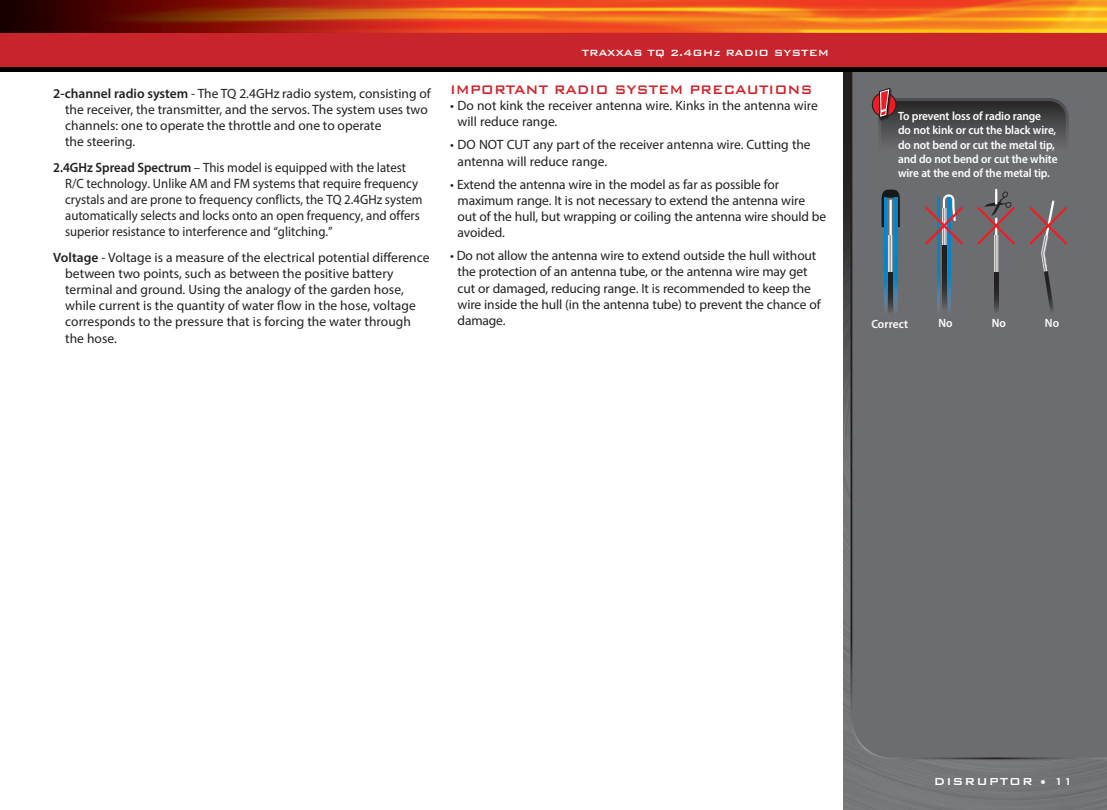
<style>
.page{position:relative;width:1107px;height:810px;background:#fff}
.page>*{position:absolute;margin:0;border:0;box-sizing:border-box;transform-origin:0 0}
.t1{font:500 16.5px "Bank Gothic BT";color:#d1232a;scale:.91 1}
.t2{font:13.5px/16.2px "Myriad Pro";color:#231f20}
.t3{font:13.5px/16.2px "Myriad Pro";color:#231f20;scale:.95 1}
.t4{font:500 13.5px "Bank Gothic BT";letter-spacing:.075em;color:#fff}
.t5{font:600 12px/14.4px "Myriad Pro";letter-spacing:-.01em;color:#fff;scale:.95 1}
.t6{font:500 12px "Bank Gothic BT";color:#fff}
.t7{font:600 12px "Myriad Pro";letter-spacing:.01em;color:#fff;scale:.95 1}
.s1{font-weight:600}
</style>
<div class="page">
<img style="left:844px;top:71px;width:263px;height:739px">
<div style="left:850px;top:71px;width:257px;height:689px;background:#6c6d70"></div>
<img style="left:0;top:0;width:1107px;height:71px">
<div style="left:0;top:33px;width:1107px;height:34px;background:#c8242b"></div>
<div style="left:878px;top:98px;width:191px;height:72px;border:3px solid #fff;border-radius:18px"></div>
<svg style="left:872px;top:93px;width:24px;height:23px"></svg>
<div style="left:872px;top:92px;width:25px;height:25px;border:1px solid #231f20;border-radius:50%"></div>
<svg style="left:877px;top:86px;width:190px;height:82px;background:#5a5759"></svg>
<hr style="left:890px;top:201px;width:2px;height:45px;background:#fff">
<svg style="left:889px;top:272px;width:4px;height:43px"></svg>
<svg style="left:882px;top:190px;width:18px;height:37px"></svg>
<svg style="left:895px;top:198px;width:2px;height:121px"></svg>
<svg style="left:884px;top:198px;width:2px;height:121px"></svg>
<svg style="left:889px;top:235px;width:4px;height:37px"></svg>
<svg style="left:942px;top:247px;width:4px;height:66px"></svg>
<svg style="left:948px;top:247px;width:3px;height:72px"></svg>
<svg style="left:938px;top:247px;width:2px;height:72px"></svg>
<svg style="left:923px;top:194px;width:42px;height:53px;background:#77727d"></svg>
<svg style="left:1027px;top:199px;width:43px;height:116px;background:#746b6e"></svg>
<svg style="left:994px;top:272px;width:4px;height:43px"></svg>
<svg style="left:994px;top:247px;width:4px;height:25px"></svg>
<svg style="left:975px;top:189px;width:43px;height:58px;background:#7a676a"></svg>
<p class="t2" style="left:65px;top:85px;width:367px;text-indent:-12px"><span class="s1">2-channel radio system</span> - The TQ 2.4GHz radio system, consisting of the receiver, the transmitter, and the servos. The system uses two channels: one to operate the throttle and one to operate<br>the steering.</p>
<p class="t3" style="left:65px;top:159px;width:378px;text-indent:-12px"><span class="s1">2.4GHz Spread Spectrum</span> – This model is equipped with the latest R/C technology. Unlike AM and FM systems that require frequency crystals and are prone to frequency conflicts, the TQ 2.4GHz system automatically selects and locks onto an open frequency, and offers superior resistance to interference and “glitching.”</p>
<p class="t2" style="left:65px;top:249px;width:366px;text-indent:-12px"><span class="s1">Voltage</span> - Voltage is a measure of the electrical potential difference between two points, such as between the positive battery terminal and ground. Using the analogy of the garden hose, while current is the quantity of water flow in the hose, voltage corresponds to the pressure that is forcing the water through the hose.</p>
<p class="t6" style="left:582px;top:46px;width:249px">TRAXXAS TQ 2.4GHz RADIO SYSTEM</p>
<p class="t1" style="left:450px;top:81px;width:400px">IMPORTANT RADIO SYSTEM PRECAUTIONS</p>
<p class="t2" style="left:458px;top:97px;width:362px;text-indent:-8px">• Do not kink the receiver antenna wire. Kinks in the antenna wire will reduce range.</p>
<p class="t2" style="left:458px;top:137px;width:355px;text-indent:-8px">• DO NOT CUT any part of the receiver antenna wire. Cutting the antenna will reduce range.</p>
<p class="t2" style="left:458px;top:176px;width:370px;text-indent:-8px">• Extend the antenna wire in the model as far as possible for maximum range. It is not necessary to extend the antenna wire out of the hull, but wrapping or coiling the antenna wire should be avoided.</p>
<p class="t2" style="left:458px;top:247px;width:365px;text-indent:-8px">• Do not allow the antenna wire to extend outside the hull without the protection of an antenna tube, or the antenna wire may get cut or damaged, reducing range. It is recommended to keep the wire inside the hull (in the antenna tube) to prevent the chance of damage.</p>
<p class="t5" style="left:898px;top:108px;width:169px">To prevent loss of radio range<br>do not kink or cut the black wire, do not bend or cut the metal tip, and do not bend or cut the white wire at the end of the metal tip.</p>
<p class="t7" style="left:871px;top:316px;width:40px">Correct</p>
<p class="t5" style="left:938px;top:316px;width:17px">No</p>
<p class="t5" style="left:992px;top:316px;width:17px">No</p>
<p class="t5" style="left:1045px;top:316px;width:17px">No</p>
<p class="t4" style="left:934px;top:774px;width:141px">DISRUPTOR • 11</p>
</div>
